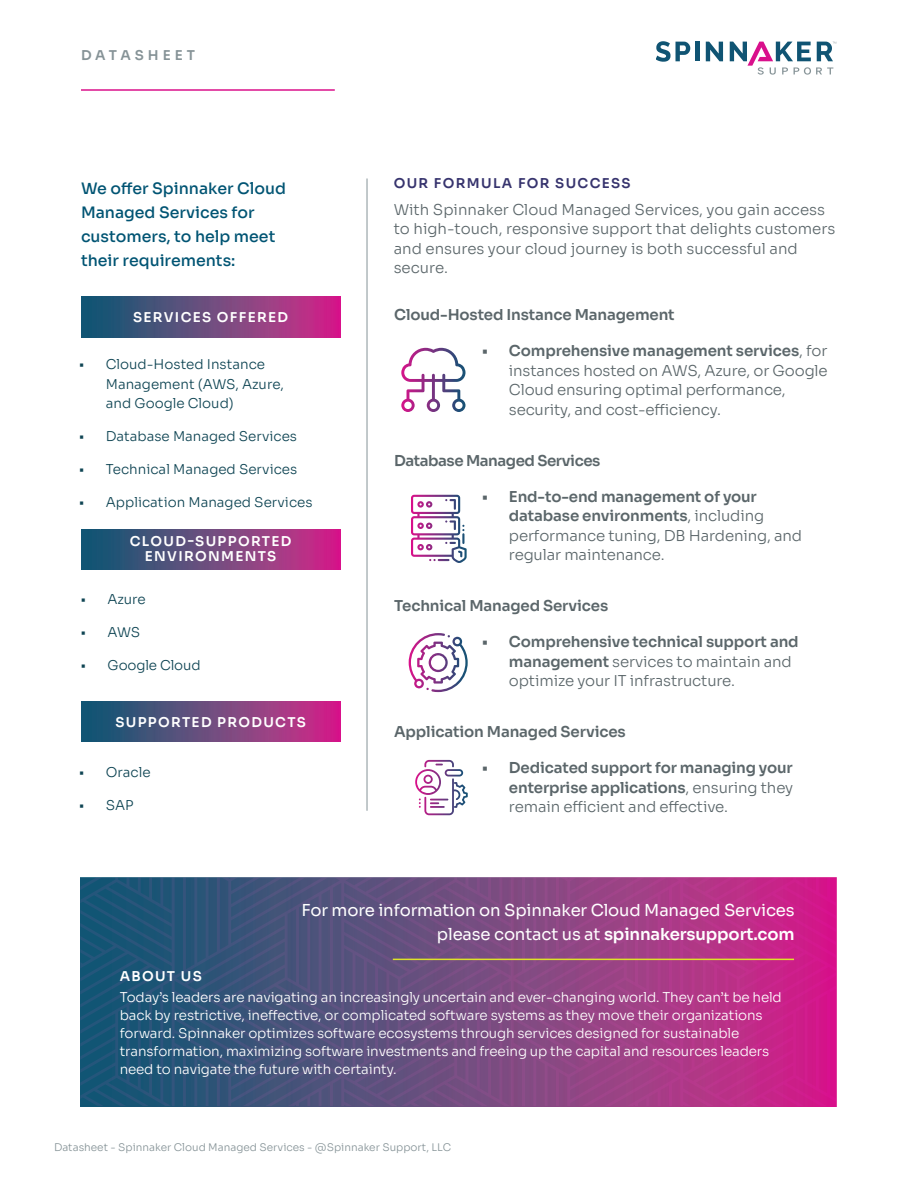
<style>
.page{position:relative;width:918px;height:1188px;background:#fff}
.page>*{position:absolute;margin:0;border:0;box-sizing:border-box;transform-origin:0 0}
.t1{font:16.5px/24px "Sora";letter-spacing:-.01em;color:#fff;text-align:right}
.t2{font:500 15.75px/24px "Sora";color:#015473}
.t3{font:300 15px/19.5px "Sora";letter-spacing:-.01em;color:#5b666a}
.t4{font:600 15px/19.5px "Sora";letter-spacing:-.01em;color:#5b666a;text-align:justify}
.t5{font:600 15px "Sora";letter-spacing:-.03em;color:#5b666a}
.t6{font:300 13.5px/18px "Sora";letter-spacing:-.01em;color:#fff}
.t7{font:300 13.5px/19.5px "Sora";color:#0e4453}
.t8{font:600 13.5px/15px "Sora";letter-spacing:.1em;color:#fff;text-align:center}
.t9{font:600 13.5px "Sora";letter-spacing:.1em;color:#37346e}
.t10{font:600 13.5px "Sora";letter-spacing:.295em;color:#869397}
.t11{font:300 10.5px "Sora";color:#869397}
.s1{font-weight:600}
.s2{font-weight:300}
</style>
<div class="page">
<img style="left:81px;top:297px;width:259px;height:40px">
<svg style="left:80px;top:878px;width:756px;height:228px;background:#724680"></svg>
<img style="left:81px;top:701px;width:259px;height:41px">
<img style="left:81px;top:529px;width:259px;height:41px">
<hr style="left:367px;top:178px;width:1px;height:633px;background:#869397">
<hr style="left:81px;top:89px;width:254px;height:2px;background:#da108b">
<svg style="left:656px;top:41px;width:34px;height:21px"></svg>
<hr style="left:695px;top:42px;width:4px;height:19px;background:#105473">
<svg style="left:706px;top:42px;width:17px;height:19px"></svg>
<svg style="left:730px;top:42px;width:106px;height:33px"></svg>
<svg style="left:401px;top:347px;width:65px;height:65px"></svg>
<svg style="left:411px;top:495px;width:56px;height:68px"></svg>
<svg style="left:409px;top:633px;width:59px;height:59px"></svg>
<svg style="left:415px;top:760px;width:51px;height:55px"></svg>
<hr style="left:393px;top:959px;width:401px;height:1px;background:#dde229">
<p class="t10" style="left:81px;top:44px;width:116px">DATASHEET</p>
<p class="t2" style="left:81px;top:175px;width:206px">We offer Spinnaker Cloud<br>Managed Services for customers, to help meet their requirements:</p>
<p class="t8" style="left:133px;top:309px;width:157px">SERVICES OFFERED</p>
<p class="t7" style="left:106px;top:354px;width:180px;text-indent:-27px">• Cloud-Hosted Instance<br>Management (AWS, Azure, and Google Cloud)</p>
<p class="t7" style="left:79px;top:426px;width:220px">• Database Managed Services</p>
<p class="t7" style="left:79px;top:459px;width:220px">• Technical Managed Services</p>
<p class="t7" style="left:79px;top:492px;width:235px">• Application Managed Services</p>
<p class="t8" style="left:130px;top:533px;width:163px">CLOUD-SUPPORTED<br>ENVIRONMENTS</p>
<p class="t7" style="left:81px;top:588px;width:66px">• Azure</p>
<p class="t7" style="left:81px;top:621px;width:61px">• AWS</p>
<p class="t7" style="left:81px;top:654px;width:121px">• Google Cloud</p>
<p class="t8" style="left:115px;top:713px;width:192px">SUPPORTED PRODUCTS</p>
<p class="t7" style="left:79px;top:762px;width:73px">• Oracle</p>
<p class="t7" style="left:79px;top:795px;width:56px">• SAP</p>
<p class="t9" style="left:394px;top:173px;width:238px">OUR FORMULA FOR SUCCESS</p>
<p class="t3" style="left:394px;top:198px;width:443px">With Spinnaker Cloud Managed Services, you gain access to high-touch, responsive support that delights customers and ensures your cloud journey is both successful and secure.</p>
<p class="t4" style="left:394px;top:304px;width:282px">Cloud-Hosted Instance Management</p>
<p class="t3" style="left:509px;top:340px;width:320px;text-indent:-27px"><span class="s1">• Comprehensive management services</span>, for instances hosted on AWS, Azure, or Google Cloud ensuring optimal performance, security, and cost-efficiency.</p>
<p class="t5" style="left:394px;top:448px;width:208px">Database Managed Services</p>
<p class="t3" style="left:509px;top:485px;width:295px;text-indent:-27px"><span class="s1">• End-to-end management of your database environments</span>, including performance tuning, DB Hardening, and regular maintenance.</p>
<p class="t4" style="left:394px;top:595px;width:216px">Technical Managed Services</p>
<p class="t3" style="left:509px;top:631px;width:291px;text-indent:-27px"><span class="s1">• Comprehensive technical support and management</span> services to maintain and optimize your IT infrastructure.</p>
<p class="t4" style="left:394px;top:721px;width:233px">Application Managed Services</p>
<p class="t4" style="left:509px;top:757px;width:286px;text-indent:-27px">• Dedicated support for managing your enterprise applications<span class="s2">, ensuring they remain efficient and effective.</span></p>
<p class="t1" style="left:301px;top:897px;width:495px">For more information on Spinnaker Cloud Managed Services please contact us at <span class="s1">spinnakersupport.com</span></p>
<p class="t8" style="left:120px;top:967px;width:84px">ABOUT US</p>
<p class="t6" style="left:120px;top:987px;width:664px">Today’s leaders are navigating an increasingly uncertain and ever-changing world. They can’t be held back by restrictive, ineffective, or complicated software systems as they move their organizations forward. Spinnaker optimizes software ecosystems through services designed for sustainable transformation, maximizing software investments and freeing up the capital and resources leaders need to navigate the future with certainty.</p>
<p class="t11" style="left:54px;top:1139px;width:399px">Datasheet - Spinnaker Cloud Managed Services - @Spinnaker Support, LLC</p>
</div>
